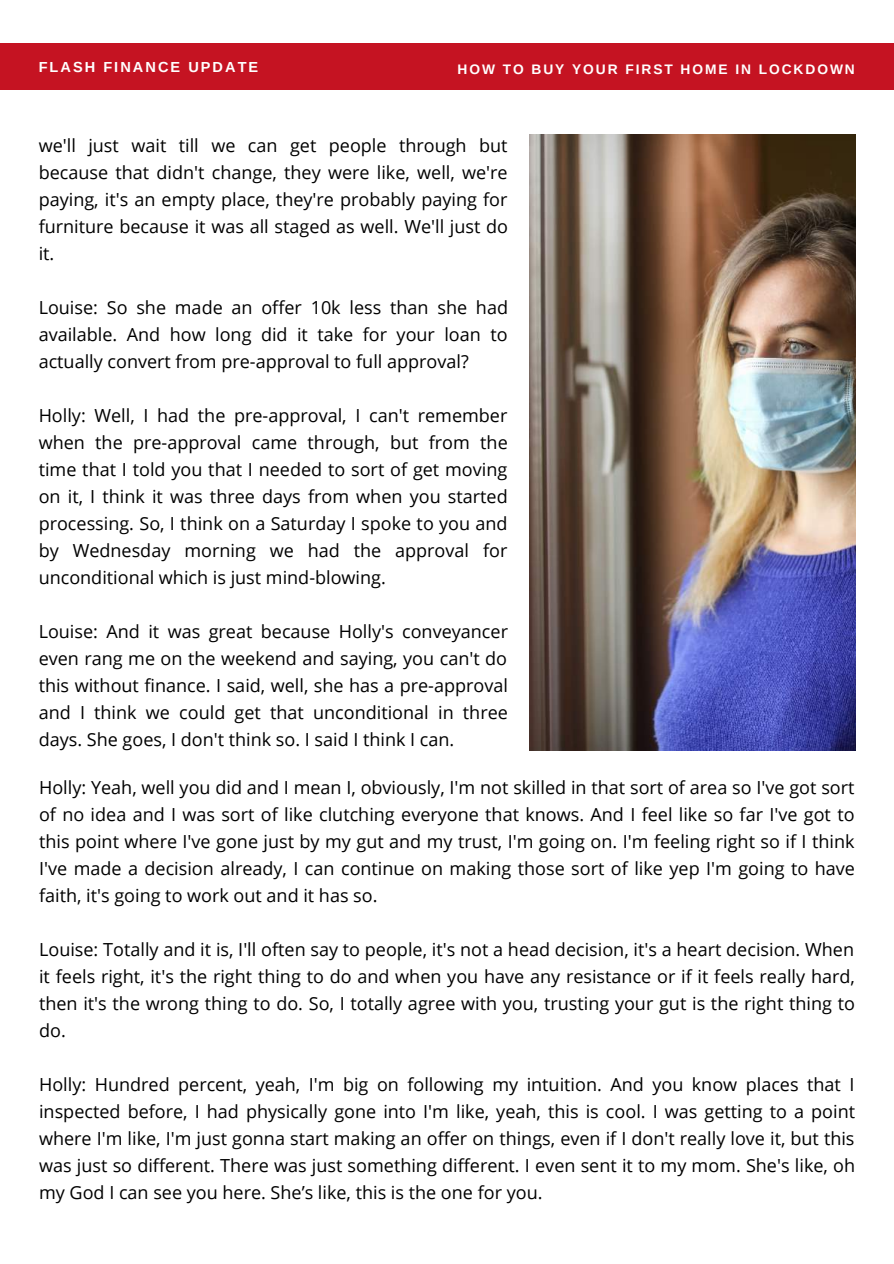
<style>
.page{position:relative;width:894px;height:1264px;background:#fff}
.page>*{position:absolute;margin:0;border:0;box-sizing:border-box;transform-origin:0 0}
.t1{font:18px/27px "Open Sans";color:#000;text-align:justify}
.t2{font:700 14.55px "Arimo";letter-spacing:.14em;color:#fff}
.t3{font:700 13.8px "Arimo";letter-spacing:.14em;color:#fff}
</style>
<div class="page">
<div style="left:0;top:43px;width:893px;height:46px;background:#c51322"></div>
<img style="left:529px;top:134px;width:325px;height:616px">
<p class="t2" style="left:39px;top:58px;width:221px">FLASH FINANCE UPDATE</p>
<p class="t3" style="left:457px;top:61px;width:398px">HOW TO BUY YOUR FIRST HOME IN LOCKDOWN</p>
<p class="t1" style="left:39px;top:131px;width:471px">we'll just wait till we can get people through but because that didn't change, they were like, well, we're paying, it's an empty place, they're probably paying for furniture because it was all staged as well. We'll just do it.</p>
<p class="t1" style="left:39px;top:293px;width:470px">Louise: So she made an offer 10k less than she had available. And how long did it take for your loan to actually convert from pre-approval to full approval?</p>
<p class="t1" style="left:39px;top:401px;width:470px">Holly: Well, I had the pre-approval, I can't remember when the pre-approval came through, but from the time that I told you that I needed to sort of get moving on it, I think it was three days from when you started processing. So, I think on a Saturday I spoke to you and by Wednesday morning we had the approval for unconditional which is just mind-blowing.</p>
<p class="t1" style="left:39px;top:618px;width:470px">Louise: And it was great because Holly's conveyancer even rang me on the weekend and saying, you can't do this without finance. I said, well, she has a pre-approval and I think we could get that unconditional in three days. She goes, I don't think so. I said I think I can.</p>
<p class="t1" style="left:39px;top:773px;width:817px">Holly: Yeah, well you did and I mean I, obviously, I'm not skilled in that sort of area so I've got sort of no idea and I was sort of like clutching everyone that knows. And I feel like so far I've got to this point where I've gone just by my gut and my trust, I'm going on. I'm feeling right so if I think I've made a decision already, I can continue on making those sort of like yep I'm going to have faith, it's going to work out and it has so.</p>
<p class="t1" style="left:39px;top:935px;width:817px">Louise: Totally and it is, I'll often say to people, it's not a head decision, it's a heart decision. When it feels right, it's the right thing to do and when you have any resistance or if it feels really hard, then it's the wrong thing to do. So, I totally agree with you, trusting your gut is the right thing to do.</p>
<p class="t1" style="left:39px;top:1070px;width:817px">Holly: Hundred percent, yeah, I'm big on following my intuition. And you know places that I inspected before, I had physically gone into I'm like, yeah, this is cool. I was getting to a point where I'm like, I'm just gonna start making an offer on things, even if I don't really love it, but this was just so different. There was just something different. I even sent it to my mom. She's like, oh my God I can see you here. She’s like, this is the one for you.</p>
</div>
